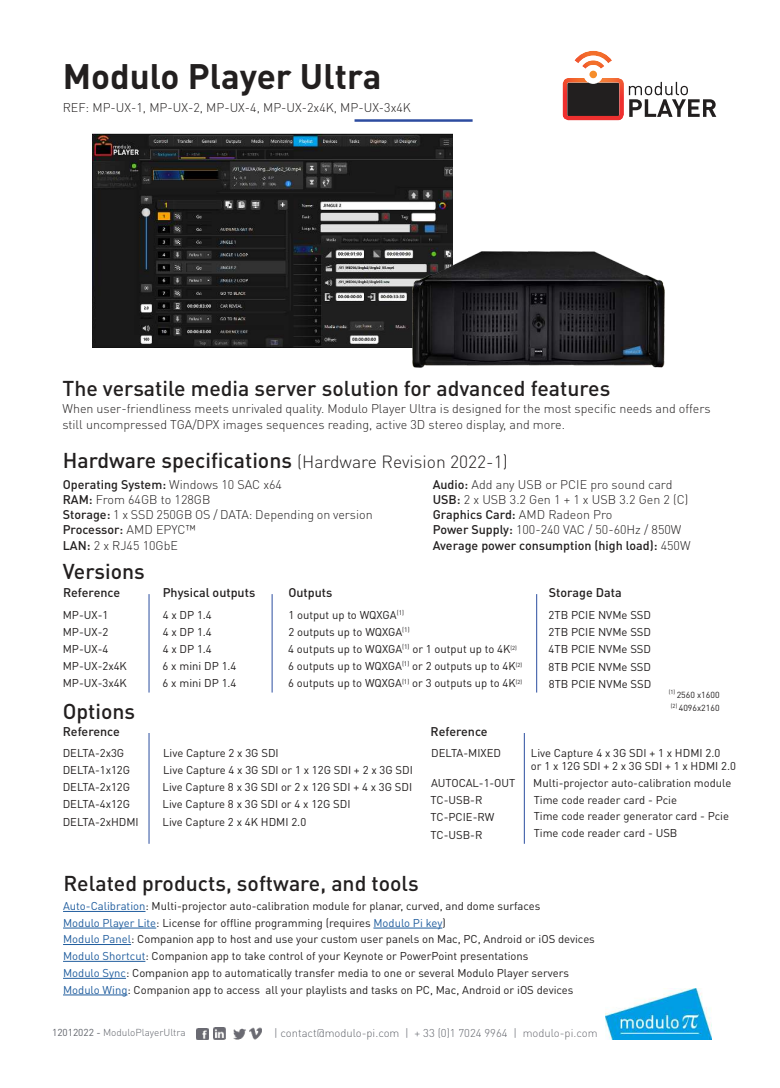
<style>
.page{position:relative;width:780px;height:1088px;background:#fff}
.page>*{position:absolute;margin:0;border:0;box-sizing:border-box;transform-origin:0 0}
.t1{font:700 35px "DIN Pro";color:#221f1f}
.t2{font:500 21.25px "DIN Pro";color:#221f1f}
.t3{font:300 17.5px "DIN Pro";color:#221f1f}
.t4{font:300 12.5px/15px "DIN Pro";color:#221f1f}
.t5{font:500 12.5px "DIN Pro";color:#221f1f}
.t6{font:11.25px/17.1px "DIN Pro";color:#221f1f}
.t7{font:300 11.25px "DIN Pro";color:#62656c}
.t8{font:300 10px "DIN Pro";color:#62656c}
.t9{font:8.75px/13.8px "DIN Pro";color:#221f1f}
.s1{font-weight:500;font-size:21.25px}
.s2{font-weight:500}
.s3{color:#205d9e}
.s4{font-weight:400}
.s5{color:#6a6b72}
</style>
<div class="page">
<img style="left:233px;top:1028px;width:13px;height:12px">
<svg style="left:196px;top:1028px;width:12px;height:12px"></svg>
<svg style="left:214px;top:1028px;width:11px;height:12px"></svg>
<svg style="left:250px;top:1028px;width:12px;height:12px"></svg>
<img style="left:605px;top:988px;width:106px;height:52px">
<img style="left:92px;top:134px;width:360px;height:213px">
<hr style="left:149px;top:594px;width:1px;height:98px;background:#2c4ea0">
<hr style="left:272px;top:594px;width:1px;height:98px;background:#2c4ea0">
<hr style="left:536px;top:594px;width:1px;height:98px;background:#2c4ea0">
<hr style="left:149px;top:733px;width:1px;height:111px;background:#2c4ea0">
<hr style="left:524px;top:733px;width:1px;height:111px;background:#2c4ea0">
<img style="left:396px;top:243px;width:269px;height:125px">
<hr style="left:354px;top:119px;width:118px;height:3px;background:#2d4ca0">
<svg style="left:628px;top:82px;width:88px;height:35px"></svg>
<img style="left:583px;top:63px;width:20px;height:2px">
<img style="left:574px;top:51px;width:38px;height:12px">
<svg style="left:582px;top:65px;width:22px;height:13px"></svg>
<img style="left:562px;top:78px;width:62px;height:42px">
<hr style="left:63px;top:911px;width:82px;height:1px;background:#205d9e">
<hr style="left:63px;top:928px;width:93px;height:1px;background:#205d9e">
<hr style="left:373px;top:928px;width:69px;height:1px;background:#205d9e">
<hr style="left:63px;top:961px;width:82px;height:1px;background:#205d9e">
<hr style="left:63px;top:978px;width:63px;height:1px;background:#205d9e">
<hr style="left:63px;top:994px;width:64px;height:1px;background:#205d9e">
<hr style="left:63px;top:944px;width:68px;height:1px;background:#205d9e">
<h1 class="t1" style="left:63px;top:65px;width:320px">Modulo Player Ultra</h1>
<p class="t4" style="left:63px;top:101px;width:350px">REF: MP-UX-1, MP-UX-2, MP-UX-4, MP-UX-2x4K, MP-UX-3x4K</p>
<h2 class="t2" style="left:62px;top:379px;width:549px">The versatile media server solution for advanced features</h2>
<p class="t4" style="left:62px;top:401px;width:649px;line-height:16.2px">When user-friendliness meets unrivaled quality. Modulo Player Ultra is designed for the most specific needs and offers still uncompressed TGA/DPX images sequences reading, active 3D stereo display, and more.</p>
<h3 class="t3" style="left:63px;top:454px;width:446px"><span class="s1">Hardware specifications</span> (Hardware Revision 2022-1)</h3>
<p class="t4" style="left:63px;top:478px;width:311px"><span class="s2">Operating System:</span> Windows 10 SAC x64<br><span class="s2">RAM:</span> From 64GB to 128GB<br><span class="s2">Storage:</span> 1 x SSD 250GB OS / DATA: Depending on version<br><span class="s2">Processor:</span> AMD EPYC™<br><span class="s2">LAN:</span> 2 x RJ45 10GbE</p>
<p class="t4" style="left:432px;top:478px;width:259px"><span class="s2">Audio:</span> Add any USB or PCIE pro sound card <span class="s2">USB:</span> 2 x USB 3.2 Gen 1 + 1 x USB 3.2 Gen 2 (C)<br><span class="s2">Graphics Card:</span> AMD Radeon Pro<br><span class="s2">Power Supply:</span> 100-240 VAC / 50-60Hz / 850W <span class="s2">Average power consumption (high load):</span> 450W</p>
<h2 class="t2" style="left:63px;top:562px;width:84px">Versions</h2>
<p class="t5" style="left:63px;top:587px;width:59px">Reference</p>
<p class="t5" style="left:163px;top:587px;width:94px">Physical outputs</p>
<p class="t5" style="left:288px;top:587px;width:45px">Outputs</p>
<p class="t5" style="left:549px;top:587px;width:74px">Storage Data</p>
<p class="t6" style="left:63px;top:607px;width:47px">MP-UX-1</p>
<p class="t6" style="left:163px;top:607px;width:51px">4 x DP 1.4</p>
<p class="t6" style="left:288px;top:607px;width:117px">1 output up to WQXGA<sup>(1)</sup></p>
<p class="t6" style="left:548px;top:607px;width:104px">2TB PCIE NVMe SSD</p>
<p class="t6" style="left:63px;top:624px;width:47px">MP-UX-2</p>
<p class="t6" style="left:163px;top:624px;width:51px">4 x DP 1.4</p>
<p class="t6" style="left:288px;top:624px;width:123px">2 outputs up to WQXGA<sup>(1)</sup></p>
<p class="t6" style="left:548px;top:624px;width:104px">2TB PCIE NVMe SSD</p>
<p class="t6" style="left:63px;top:641px;width:47px">MP-UX-4</p>
<p class="t6" style="left:163px;top:641px;width:51px">4 x DP 1.4</p>
<p class="t6" style="left:288px;top:641px;width:230px">4 outputs up to WQXGA<sup>(1)</sup> or 1 output up to 4K<sup>(2)</sup></p>
<p class="t6" style="left:548px;top:641px;width:104px">4TB PCIE NVMe SSD</p>
<p class="t6" style="left:63px;top:658px;width:66px">MP-UX-2x4K</p>
<p class="t6" style="left:163px;top:658px;width:75px">6 x mini DP 1.4</p>
<p class="t6" style="left:548px;top:660px;width:104px">8TB PCIE NVMe SSD</p>
<p class="t6" style="left:63px;top:675px;width:66px">MP-UX-3x4K</p>
<p class="t6" style="left:163px;top:675px;width:75px">6 x mini DP 1.4</p>
<p class="t6" style="left:549px;top:676px;width:104px">8TB PCIE NVMe SSD</p>
<p class="t6" style="left:288px;top:658px;width:236px">6 outputs up to WQXGA<sup>(1)</sup> or 2 outputs up to 4K<sup>(2)<br></sup>6 outputs up to WQXGA<sup>(1)</sup> or 3 outputs up to 4K<sup>(2)</sup></p>
<p class="t9" style="left:668px;top:688px;width:52px"><sup>(1)</sup> 2560 x1600 <sup>(2)</sup> 4096x2160</p>
<h2 class="t2" style="left:63px;top:701px;width:74px">Options</h2>
<p class="t5" style="left:63px;top:725px;width:59px">Reference</p>
<p class="t6" style="left:63px;top:745px;width:63px">DELTA-2x3G</p>
<p class="t6" style="left:163px;top:745px;width:117px">Live Capture 2 x 3G SDI</p>
<p class="t6" style="left:63px;top:762px;width:69px">DELTA-1x12G</p>
<p class="t6" style="left:163px;top:762px;width:251px">Live Capture 4 x 3G SDI or 1 x 12G SDI + 2 x 3G SDI</p>
<p class="t6" style="left:63px;top:779px;width:69px">DELTA-2x12G</p>
<p class="t6" style="left:162px;top:779px;width:251px">Live Capture 8 x 3G SDI or 2 x 12G SDI + 4 x 3G SDI</p>
<p class="t6" style="left:63px;top:796px;width:69px">DELTA-4x12G</p>
<p class="t6" style="left:162px;top:796px;width:189px">Live Capture 8 x 3G SDI or 4 x 12G SDI</p>
<p class="t5" style="left:430px;top:725px;width:59px">Reference</p>
<p class="t6" style="left:431px;top:745px;width:71px">DELTA-MIXED</p>
<p class="t6" style="left:531px;top:747px;width:206px;line-height:13.5px">Live Capture 4 x 3G SDI + 1 x HDMI 2.0<br>or 1 x 12G SDI + 2 x 3G SDI + 1 x HDMI 2.0</p>
<p class="t6" style="left:431px;top:775px;width:86px">AUTOCAL-1-OUT</p>
<p class="t6" style="left:533px;top:775px;width:199px">Multi-projector auto-calibration module</p>
<p class="t6" style="left:430px;top:792px;width:53px">TC-USB-R</p>
<p class="t6" style="left:533px;top:792px;width:145px">Time code reader card - Pcie</p>
<p class="t6" style="left:430px;top:809px;width:65px">TC-PCIE-RW<br>TC-USB-R</p>
<p class="t6" style="left:533px;top:808px;width:197px">Time code reader generator card - Pcie<br>Time code reader card - USB</p>
<p class="t6" style="left:63px;top:814px;width:78px">DELTA-2xHDMI</p>
<p class="t6" style="left:162px;top:814px;width:145px">Live Capture 2 x 4K HDMI 2.0</p>
<h2 class="t2" style="left:63px;top:874px;width:357px">Related products, software, and tools</h2>
<p class="t6" style="left:63px;top:898px;width:478px;line-height:16.6px"><span class="s3">Auto-Calibration</span>: Multi-projector auto-calibration module for planar, curved, and dome surfaces<br><span class="s3">Modulo Player Lite</span>: License for offline programming (requires <span class="s3">Modulo Pi key</span>)</p>
<p class="t6" style="left:63px;top:948px;width:512px;line-height:16.8px"><span class="s3">Modulo Shortcut</span>: Companion app to take control of your Keynote or PowerPoint presentations<br><span class="s3">Modulo Sync</span>: Companion app to automatically transfer media to one or several Modulo Player servers<br><span class="s3">Modulo Wing</span>: Companion app to access all your playlists and tasks on PC, Mac, Android or iOS devices</p>
<p class="t6" style="left:63px;top:931px;width:533px"><span class="s3">Modulo Panel</span>: Companion app to host and use your custom user panels on Mac, PC, Android or iOS devices</p>
<p class="t8" style="left:52px;top:1029px;width:135px"><span class="s4">12012022 -</span> ModuloPlayerUltra</p>
<p class="t7" style="left:274px;top:1028px;width:325px">| contact@modulo-pi.com | + 33 (0)1 7024 9964 | <span class="s5">modulo-pi.com</span></p>
</div>
